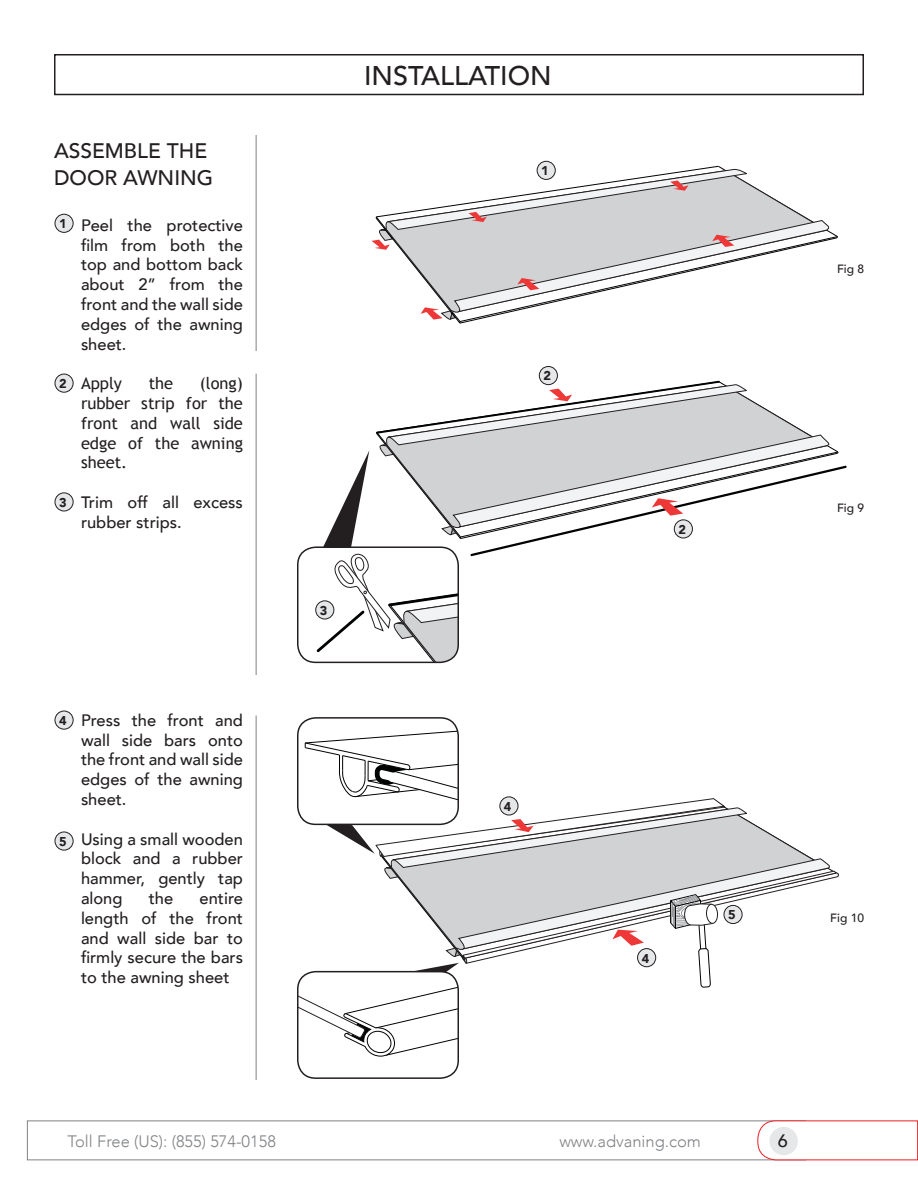
<style>
.page{position:relative;width:918px;height:1188px;background:#fff}
.page>*{position:absolute;margin:0;border:0;box-sizing:border-box;transform-origin:0 0}
.t1{font:500 27px "Avenir";color:#231f20}
.Section_title-Cap-Bk{font:500 21px/27px "Avenir";color:#231f20}
.t2{font:500 18px "Avenir";color:#231f20}
.medium-11pt{font:500 16.5px/19.8px "Avenir";color:#231f20;text-align:justify}
.medium-11pt-2{font:16.5px/19.8px "Trebuchet MS";color:#231f20;text-align:justify}
.page_bottom_website{font:300 16.5px "Avenir";color:#808285}
.circle__-blk-8_5_pt{font:900 12.75px "Avenir";color:#231f20}
.Fig{font:500 12px "Avenir";color:#231f20}
</style>
<div class="page">
<div style="left:27px;top:1120px;width:779px;height:40px;border:1px solid #808285"></div>
<svg style="left:757px;top:1120px;width:161px;height:41px"></svg>
<div style="left:54px;top:54px;width:810px;height:41px;border:2px solid #231f20"></div>
<hr style="left:256px;top:135px;width:1px;height:216px;background:#808285">
<hr style="left:256px;top:374px;width:1px;height:301px;background:#808285">
<hr style="left:256px;top:716px;width:1px;height:364px;background:#808285">
<div style="left:770px;top:1127px;width:28px;height:28px;background:#e6e7e9;border-radius:50%"></div>
<svg style="left:372px;top:165px;width:466px;height:159px"></svg>
<div style="left:297px;top:971px;width:162px;height:108px;border:2px solid #231f20;border-radius:18px"></div>
<div style="left:297px;top:717px;width:162px;height:108px;border:2px solid #231f20;border-radius:18px"></div>
<div style="left:297px;top:546px;width:162px;height:117px;border:2px solid #231f20;border-radius:18px"></div>
<svg style="left:315px;top:380px;width:532px;height:282px"></svg>
<svg style="left:298px;top:728px;width:541px;height:329px"></svg>
<div style="left:55px;top:214px;width:18px;height:18px;background:#e6e7e9;border-radius:50%"></div>
<div style="left:55px;top:214px;width:19px;height:19px;border:1px solid #231f20;border-radius:50%"></div>
<div style="left:55px;top:374px;width:18px;height:18px;background:#e6e7e9;border-radius:50%"></div>
<div style="left:55px;top:374px;width:19px;height:19px;border:1px solid #231f20;border-radius:50%"></div>
<div style="left:55px;top:493px;width:18px;height:18px;background:#e6e7e9;border-radius:50%"></div>
<div style="left:55px;top:492px;width:19px;height:19px;border:1px solid #231f20;border-radius:50%"></div>
<div style="left:55px;top:711px;width:18px;height:18px;background:#e6e7e9;border-radius:50%"></div>
<div style="left:55px;top:711px;width:19px;height:19px;border:1px solid #231f20;border-radius:50%"></div>
<div style="left:500px;top:797px;width:18px;height:18px;background:#e6e7e9;border-radius:50%"></div>
<div style="left:499px;top:797px;width:19px;height:18px;border:1px solid #231f20;border-radius:50%"></div>
<div style="left:638px;top:949px;width:18px;height:18px;background:#e6e7e9;border-radius:50%"></div>
<div style="left:637px;top:948px;width:19px;height:19px;border:1px solid #231f20;border-radius:50%"></div>
<div style="left:724px;top:905px;width:18px;height:19px;background:#e6e7e9;border-radius:50%"></div>
<div style="left:724px;top:905px;width:19px;height:19px;border:1px solid #231f20;border-radius:50%"></div>
<div style="left:55px;top:832px;width:18px;height:18px;background:#e6e7e9;border-radius:50%"></div>
<div style="left:55px;top:832px;width:19px;height:18px;border:1px solid #231f20;border-radius:50%"></div>
<div style="left:537px;top:161px;width:18px;height:18px;background:#e6e7e9;border-radius:50%"></div>
<div style="left:537px;top:161px;width:19px;height:19px;border:1px solid #231f20;border-radius:50%"></div>
<div style="left:539px;top:366px;width:18px;height:19px;background:#e6e7e9;border-radius:50%"></div>
<div style="left:539px;top:366px;width:19px;height:19px;border:1px solid #231f20;border-radius:50%"></div>
<div style="left:674px;top:520px;width:18px;height:18px;background:#e6e7e9;border-radius:50%"></div>
<div style="left:674px;top:519px;width:19px;height:19px;border:1px solid #231f20;border-radius:50%"></div>
<div style="left:316px;top:601px;width:18px;height:18px;background:#e6e7e9;border-radius:50%"></div>
<div style="left:315px;top:600px;width:19px;height:19px;border:1px solid #231f20;border-radius:50%"></div>
<p class="Section_title-Cap-Bk" style="left:54px;top:136px;width:161px">ASSEMBLE THE<br>DOOR AWNING</p>
<p class="medium-11pt" style="left:81px;top:214px;width:164px">Peel the protective film from both the top and bottom back about 2” from the front and the wall side edges of the awning sheet.</p>
<p class="medium-11pt-2" style="left:81px;top:374px;width:43px">Apply</p>
<p class="medium-11pt-2" style="left:149px;top:374px;width:26px">the</p>
<p class="circle__-blk-8_5_pt" style="left:59px;top:213px;width:9px">1</p>
<p class="medium-11pt-2" style="left:81px;top:374px;width:163px;text-indent:119px">(long) rubber strip for the front and wall side edge of the awning sheet.</p>
<p class="medium-11pt" style="left:81px;top:491px;width:163px">Trim off all excess rubber strips.</p>
<p class="circle__-blk-8_5_pt" style="left:59px;top:373px;width:9px">2</p>
<p class="circle__-blk-8_5_pt" style="left:59px;top:491px;width:9px">3</p>
<p class="circle__-blk-8_5_pt" style="left:59px;top:710px;width:9px">4</p>
<p class="circle__-blk-8_5_pt" style="left:59px;top:831px;width:9px">5</p>
<p class="medium-11pt" style="left:81px;top:709px;width:163px">Press the front and wall side bars onto the front and wall side edges of the awning sheet.</p>
<p class="medium-11pt" style="left:81px;top:828px;width:164px">Using a small wooden block and a rubber hammer, gently tap along</p>
<p class="medium-11pt" style="left:149px;top:887px;width:26px">the</p>
<p class="medium-11pt" style="left:81px;top:887px;width:164px;text-indent:119px">entire length of the front and wall side bar to firmly secure the bars to the awning sheet</p>
<p class="t1" style="left:364px;top:52px;width:189px">INSTALLATION</p>
<p class="circle__-blk-8_5_pt" style="left:541px;top:160px;width:9px">1</p>
<p class="circle__-blk-8_5_pt" style="left:543px;top:365px;width:9px">2</p>
<p class="circle__-blk-8_5_pt" style="left:320px;top:599px;width:9px">3</p>
<p class="circle__-blk-8_5_pt" style="left:504px;top:795px;width:9px">4</p>
<p class="circle__-blk-8_5_pt" style="left:678px;top:518px;width:9px">2</p>
<p class="circle__-blk-8_5_pt" style="left:642px;top:947px;width:9px">4</p>
<p class="circle__-blk-8_5_pt" style="left:728px;top:904px;width:9px">5</p>
<p class="Fig" style="left:837px;top:259px;width:29px">Fig 8</p>
<p class="Fig" style="left:837px;top:497px;width:29px">Fig 9</p>
<p class="Fig" style="left:830px;top:908px;width:35px">Fig 10</p>
<p class="page_bottom_website" style="left:68px;top:1132px;width:210px">Toll Free (US): (855) 574-0158</p>
<p class="page_bottom_website" style="left:559px;top:1132px;width:143px">www.advaning.com</p>
<p class="t2" style="left:778px;top:1125px;width:12px">6</p>
</div>
